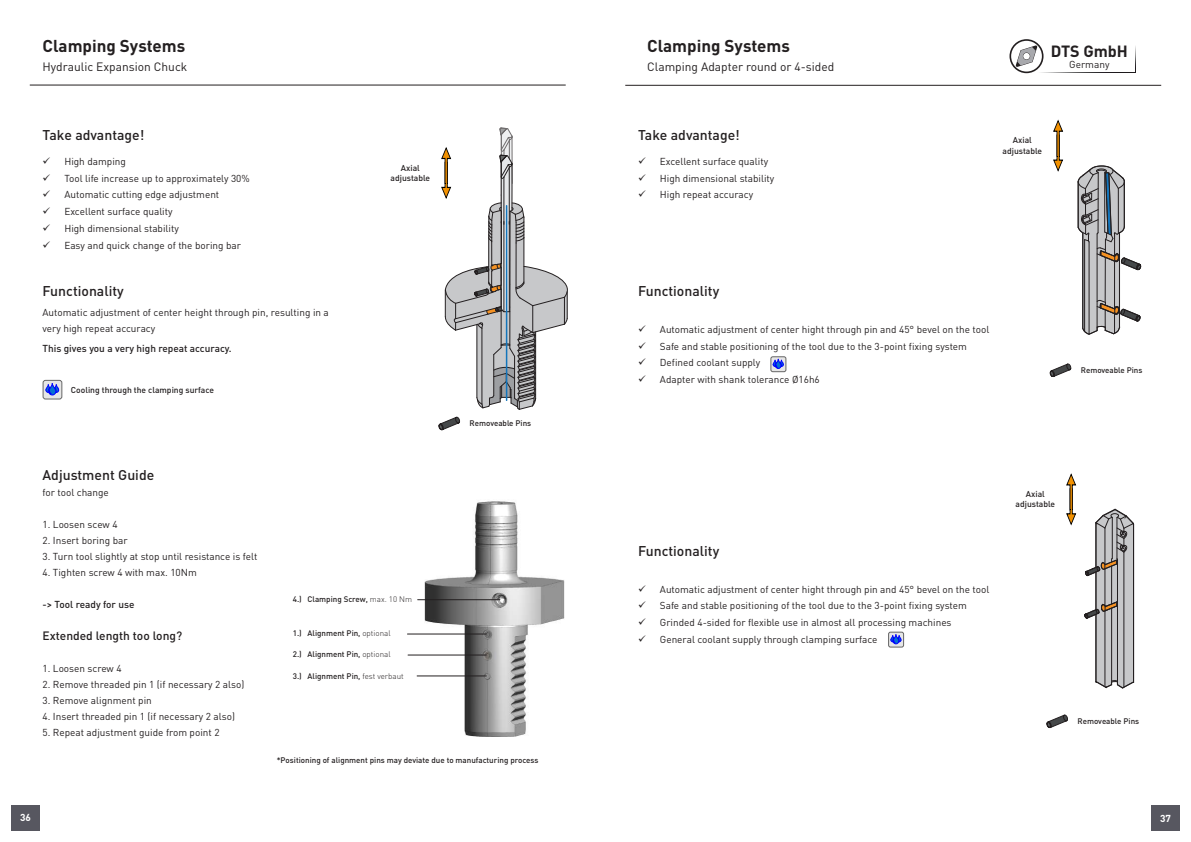
<style>
.page{position:relative;width:1191px;height:842px;background:#fff}
.page>*{position:absolute;margin:0;border:0;box-sizing:border-box;transform-origin:0 0}
.t1{font:700 17px "DIN Pro";color:#231f20}
.t2{font:700 16.1px "DIN Pro";color:#231f20}
.t3{font:500 14px "DIN Pro";color:#231f20}
.t4{font:12px "DIN Pro";color:#231f20}
.t5{font:500 12px "DIN Pro";color:#231f20}
.t6{font:10px/16px "DIN Pro";color:#231f20}
.t7{font:500 10px "DIN Pro";color:#231f20}
.t8{font:700 10px "DIN Pro";color:#fff}
.t9{font:500 8.5px/10.2px "DIN Pro";color:#231f20;text-align:center}
.t10{font:500 8px "DIN Pro";color:#231f20}
.s1{font-weight:300}
</style>
<div class="page">
<hr style="left:625px;top:85px;width:536px;height:1px;background:#231f20">
<div style="left:1151px;top:805px;width:28px;height:26px;background:#575760"></div>
<div style="left:11px;top:805px;width:29px;height:26px;background:#575760"></div>
<svg style="left:1043px;top:72px;width:92px;height:1px"></svg>
<svg style="left:1135px;top:46px;width:1px;height:27px"></svg>
<svg style="left:1009px;top:39px;width:34px;height:34px"></svg>
<hr style="left:30px;top:85px;width:536px;height:1px;background:#231f20">
<img style="left:417px;top:501px;width:148px;height:235px">
<svg style="left:1077px;top:165px;width:64px;height:170px"></svg>
<div style="left:43px;top:380px;width:19px;height:19px;background:#e6e6e6;border-radius:2px"></div>
<div style="left:43px;top:380px;width:19px;height:19px;border:1px solid #666;border-radius:2px"></div>
<svg style="left:46px;top:383px;width:13px;height:12px"></svg>
<svg style="left:771px;top:357px;width:15px;height:15px"></svg>
<div style="left:770px;top:356px;width:16px;height:16px;border:1px solid #666;border-radius:2px"></div>
<svg style="left:773px;top:359px;width:10px;height:10px"></svg>
<svg style="left:888px;top:632px;width:15px;height:15px"></svg>
<div style="left:888px;top:632px;width:16px;height:15px;border:1px solid #666;border-radius:2px"></div>
<svg style="left:890px;top:634px;width:11px;height:10px"></svg>
<hr style="left:417px;top:676px;width:69px;height:1px;background:#231f20">
<hr style="left:408px;top:655px;width:78px;height:1px;background:#231f20">
<hr style="left:407px;top:634px;width:79px;height:1px;background:#231f20">
<hr style="left:418px;top:599px;width:82px;height:1px;background:#231f20">
<svg style="left:441px;top:128px;width:127px;height:282px"></svg>
<svg style="left:1053px;top:119px;width:10px;height:53px"></svg>
<svg style="left:1066px;top:473px;width:68px;height:216px"></svg>
<svg style="left:438px;top:417px;width:22px;height:13px"></svg>
<svg style="left:1049px;top:363px;width:22px;height:14px"></svg>
<svg style="left:1046px;top:714px;width:22px;height:14px"></svg>
<h1 class="t1" style="left:43px;top:34px;width:144px">Clamping Systems</h1>
<p class="t4" style="left:43px;top:58px;width:146px">Hydraulic Expansion Chuck</p>
<h3 class="t3" style="left:43px;top:125px;width:103px">Take advantage!</h3>
<p class="t6" style="left:43px;top:153px;width:85px">✓ High damping</p>
<p class="t6" style="left:43px;top:170px;width:209px">✓ Tool life increase up to approximately 30%</p>
<p class="t6" style="left:43px;top:186px;width:178px">✓ Automatic cutting edge adjustment</p>
<p class="t6" style="left:43px;top:203px;width:132px">✓ Excellent surface quality</p>
<p class="t6" style="left:43px;top:220px;width:138px">✓ High dimensional stability</p>
<p class="t6" style="left:43px;top:237px;width:200px">✓ Easy and quick change of the boring bar</p>
<h3 class="t3" style="left:43px;top:281px;width:83px">Functionality</h3>
<p class="t6" style="left:43px;top:304px;width:288px">Automatic adjustment of center height through pin, resulting in a very high repeat accuracy</p>
<p class="t7" style="left:43px;top:342px;width:191px">This gives you a very high repeat accuracy.</p>
<p class="t9" style="left:71px;top:384px;width:145px">Cooling through the clamping surface</p>
<p class="t9" style="left:390px;top:162px;width:41px">Axial adjustable</p>
<h3 class="t3" style="left:43px;top:466px;width:113px">Adjustment Guide</h3>
<p class="t6" style="left:43px;top:484px;width:68px">for tool change</p>
<p class="t6" style="left:43px;top:516px;width:77px">1. Loosen scew 4</p>
<p class="t6" style="left:43px;top:532px;width:87px">2. Insert boring bar</p>
<p class="t6" style="left:43px;top:548px;width:216px">3. Turn tool slightly at stop until resistance is felt</p>
<p class="t6" style="left:43px;top:564px;width:156px">4. Tighten screw 4 with max. 10Nm</p>
<p class="t7" style="left:43px;top:598px;width:93px">-&gt; Tool ready for use</p>
<p class="t5" style="left:43px;top:628px;width:141px">Extended length too long?</p>
<p class="t6" style="left:43px;top:660px;width:81px">1. Loosen screw 4</p>
<p class="t6" style="left:43px;top:676px;width:203px">2. Remove threaded pin 1 (if necessary 2 also)</p>
<p class="t6" style="left:43px;top:692px;width:111px">3. Remove alignment pin</p>
<p class="t6" style="left:43px;top:708px;width:194px">4. Insert threaded pin 1 (if necessary 2 also)</p>
<p class="t6" style="left:43px;top:724px;width:178px">5. Repeat adjustment guide from point 2</p>
<p class="t10" style="left:293px;top:593px;width:121px">4.) Clamping Screw, <span class="s1">max. 10 Nm</span></p>
<p class="t10" style="left:293px;top:628px;width:99px">1.) Alignment Pin, <span class="s1">optional</span></p>
<p class="t10" style="left:293px;top:649px;width:99px">2.) Alignment Pin, <span class="s1">optional</span></p>
<p class="t10" style="left:293px;top:670px;width:113px">3.) Alignment Pin, <span class="s1">fest verbaut</span></p>
<p class="t10" style="left:469px;top:418px;width:63px">Removeable Pins</p>
<p class="t10" style="left:277px;top:755px;width:263px">*Positioning of alignment pins may deviate due to manufacturing process</p>
<h1 class="t1" style="left:647px;top:34px;width:144px">Clamping Systems</h1>
<p class="t4" style="left:647px;top:59px;width:189px">Clamping Adapter round or 4-sided</p>
<h3 class="t3" style="left:638px;top:125px;width:103px">Take advantage!</h3>
<p class="t6" style="left:638px;top:153px;width:132px">✓ Excellent surface quality</p>
<p class="t6" style="left:638px;top:170px;width:138px">✓ High dimensional stability</p>
<p class="t6" style="left:638px;top:186px;width:117px">✓ High repeat accuracy</p>
<h2 class="t2" style="left:1050px;top:40px;width:79px">DTS GmbH</h2>
<p class="t6" style="left:1069px;top:56px;width:42px">Germany</p>
<p class="t9" style="left:1002px;top:135px;width:41px">Axial adjustable</p>
<h3 class="t3" style="left:638px;top:281px;width:83px">Functionality</h3>
<p class="t6" style="left:638px;top:321px;width:353px">✓ Automatic adjustment of center hight through pin and 45° bevel on the tool</p>
<p class="t6" style="left:638px;top:338px;width:330px">✓ Safe and stable positioning of the tool due to the 3-point fixing system</p>
<p class="t6" style="left:638px;top:354px;width:124px">✓ Defined coolant supply</p>
<p class="t6" style="left:638px;top:371px;width:183px">✓ Adapter with shank tolerance Ø16h6</p>
<p class="t10" style="left:1080px;top:365px;width:63px">Removeable Pins</p>
<h3 class="t3" style="left:638px;top:541px;width:83px">Functionality</h3>
<p class="t6" style="left:638px;top:580px;width:353px">✓ Automatic adjustment of center hight through pin and 45° bevel on the tool</p>
<p class="t6" style="left:638px;top:597px;width:330px">✓ Safe and stable positioning of the tool due to the 3-point fixing system</p>
<p class="t6" style="left:638px;top:614px;width:315px">✓ Grinded 4-sided for flexible use in almost all processing machines</p>
<p class="t6" style="left:638px;top:631px;width:241px">✓ General coolant supply through clamping surface</p>
<p class="t9" style="left:1015px;top:488px;width:41px">Axial adjustable</p>
<p class="t10" style="left:1077px;top:716px;width:63px">Removeable Pins</p>
<p class="t8" style="left:20px;top:811px;width:12px">36</p>
<p class="t8" style="left:1160px;top:811px;width:12px">37</p>
</div>
